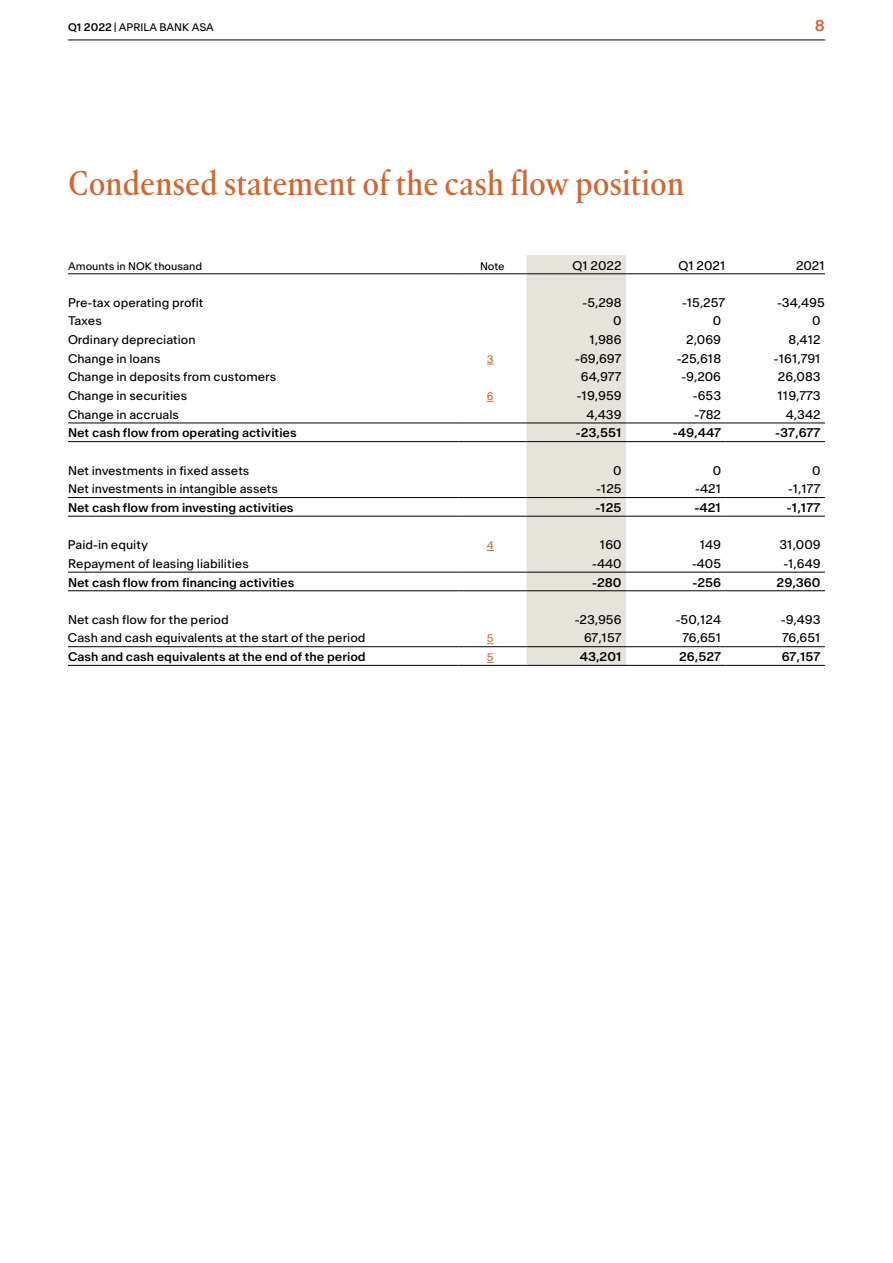
<style>
.page{position:relative;width:893px;height:1263px;background:#fff}
.page>*{position:absolute;margin:0;border:0;box-sizing:border-box;transform-origin:0 0}
.t1{font:500 condensed 30px "Atacama Beta";color:#cf6833}
.t2{font:500 15px "Antarctica Beta";color:#cf6833}
.t3{font:12px "Antarctica Beta";color:#000}
.t4{font:500 12px "Antarctica Beta";color:#000}
.t5{font:10.5px "Antarctica Beta";color:#000}
.t6{font:10.5px "Antarctica Beta";color:#cf6833}
.s1{font-weight:500}
</style>
<div class="page">
<hr style="left:68px;top:40px;width:757px;height:1px;background:#000">
<svg style="left:526px;top:255px;width:100px;height:410px;background:#e5e2db"></svg>
<hr style="left:68px;top:274px;width:390px;height:1px;background:#000">
<hr style="left:458px;top:274px;width:68px;height:1px;background:#000">
<hr style="left:526px;top:274px;width:100px;height:1px;background:#000">
<hr style="left:626px;top:274px;width:99px;height:1px;background:#000">
<hr style="left:68px;top:423px;width:390px;height:1px;background:#000">
<hr style="left:526px;top:423px;width:100px;height:1px;background:#000">
<hr style="left:626px;top:423px;width:99px;height:1px;background:#000">
<hr style="left:725px;top:423px;width:100px;height:1px;background:#000">
<hr style="left:68px;top:441px;width:390px;height:1px;background:#000">
<hr style="left:526px;top:441px;width:100px;height:1px;background:#000">
<hr style="left:626px;top:441px;width:99px;height:1px;background:#000">
<hr style="left:725px;top:441px;width:100px;height:1px;background:#000">
<hr style="left:68px;top:497px;width:390px;height:1px;background:#000">
<hr style="left:526px;top:497px;width:100px;height:1px;background:#000">
<hr style="left:626px;top:497px;width:99px;height:1px;background:#000">
<hr style="left:725px;top:497px;width:100px;height:1px;background:#000">
<hr style="left:68px;top:516px;width:390px;height:1px;background:#000">
<hr style="left:526px;top:516px;width:100px;height:1px;background:#000">
<hr style="left:626px;top:516px;width:99px;height:1px;background:#000">
<hr style="left:725px;top:516px;width:100px;height:1px;background:#000">
<hr style="left:68px;top:572px;width:390px;height:1px;background:#000">
<hr style="left:526px;top:572px;width:100px;height:1px;background:#000">
<hr style="left:626px;top:572px;width:99px;height:1px;background:#000">
<hr style="left:725px;top:572px;width:100px;height:1px;background:#000">
<hr style="left:68px;top:590px;width:390px;height:1px;background:#000">
<hr style="left:526px;top:590px;width:100px;height:1px;background:#000">
<hr style="left:626px;top:590px;width:99px;height:1px;background:#000">
<hr style="left:725px;top:590px;width:100px;height:1px;background:#000">
<hr style="left:68px;top:646px;width:390px;height:1px;background:#000">
<hr style="left:526px;top:646px;width:100px;height:1px;background:#000">
<hr style="left:626px;top:646px;width:99px;height:1px;background:#000">
<hr style="left:725px;top:646px;width:100px;height:1px;background:#000">
<hr style="left:68px;top:665px;width:390px;height:1px;background:#000">
<hr style="left:526px;top:665px;width:100px;height:1px;background:#000">
<hr style="left:626px;top:665px;width:99px;height:1px;background:#000">
<hr style="left:725px;top:665px;width:100px;height:1px;background:#000">
<hr style="left:725px;top:274px;width:100px;height:1px;background:#000">
<hr style="left:458px;top:423px;width:68px;height:1px;background:#000">
<hr style="left:458px;top:441px;width:68px;height:1px;background:#000">
<hr style="left:458px;top:497px;width:68px;height:1px;background:#000">
<hr style="left:458px;top:516px;width:68px;height:1px;background:#000">
<hr style="left:458px;top:572px;width:68px;height:1px;background:#000">
<hr style="left:458px;top:590px;width:68px;height:1px;background:#000">
<hr style="left:458px;top:646px;width:68px;height:1px;background:#000">
<hr style="left:458px;top:665px;width:68px;height:1px;background:#000">
<p class="t5" style="left:68px;top:20px;width:147px"><span class="s1">Q1 2022</span> | APRILA BANK ASA</p>
<p class="t2" style="left:815px;top:16px;width:12px">8</p>
<h1 class="t1" style="left:68px;top:162px;width:618px">Condensed statement of the cash flow position</h1>
<p class="t5" style="left:68px;top:259px;width:136px">Amounts in NOK thousand</p>
<p class="t5" style="left:480px;top:259px;width:26px">Note</p>
<p class="t3" style="left:573px;top:257px;width:51px">Q1 2022</p>
<p class="t3" style="left:678px;top:257px;width:48px">Q1 2021</p>
<p class="t3" style="left:796px;top:257px;width:30px">2021</p>
<p class="t3" style="left:68px;top:294px;width:137px">Pre-tax operating profit</p>
<p class="t3" style="left:583px;top:294px;width:41px">-5,298</p>
<p class="t3" style="left:682px;top:294px;width:45px">-15,257</p>
<p class="t3" style="left:777px;top:294px;width:49px">-34,495</p>
<p class="t3" style="left:68px;top:313px;width:35px">Taxes</p>
<p class="t3" style="left:613px;top:313px;width:10px">0</p>
<p class="t3" style="left:713px;top:313px;width:10px">0</p>
<p class="t3" style="left:812px;top:313px;width:10px">0</p>
<p class="t3" style="left:68px;top:332px;width:129px">Ordinary depreciation</p>
<p class="t3" style="left:589px;top:332px;width:34px">1,986</p>
<p class="t3" style="left:686px;top:332px;width:36px">2,069</p>
<p class="t3" style="left:788px;top:332px;width:34px">8,412</p>
<p class="t3" style="left:68px;top:350px;width:94px">Change in loans</p>
<p class="t6" style="left:487px;top:352px;width:8px">3</p>
<p class="t3" style="left:575px;top:350px;width:48px">-69,697</p>
<p class="t3" style="left:677px;top:350px;width:46px">-25,618</p>
<p class="t3" style="left:774px;top:350px;width:48px">-161,791</p>
<p class="t3" style="left:68px;top:369px;width:210px">Change in deposits from customers</p>
<p class="t3" style="left:581px;top:369px;width:42px">64,977</p>
<p class="t3" style="left:681px;top:369px;width:41px">-9,206</p>
<p class="t3" style="left:778px;top:369px;width:44px">26,083</p>
<p class="t3" style="left:68px;top:388px;width:121px">Change in securities</p>
<p class="t6" style="left:487px;top:389px;width:8px">6</p>
<p class="t3" style="left:577px;top:388px;width:46px">-19,959</p>
<p class="t3" style="left:693px;top:388px;width:30px">-653</p>
<p class="t3" style="left:777px;top:388px;width:45px">119,773</p>
<p class="t3" style="left:68px;top:406px;width:112px">Change in accruals</p>
<p class="t3" style="left:586px;top:406px;width:37px">4,439</p>
<p class="t3" style="left:694px;top:406px;width:28px">-782</p>
<p class="t3" style="left:786px;top:406px;width:36px">4,342</p>
<p class="t4" style="left:68px;top:425px;width:230px">Net cash flow from operating activities</p>
<p class="t4" style="left:576px;top:425px;width:47px">-23,551</p>
<p class="t4" style="left:673px;top:425px;width:50px">-49,447</p>
<p class="t4" style="left:775px;top:425px;width:47px">-37,677</p>
<p class="t3" style="left:68px;top:462px;width:183px">Net investments in fixed assets</p>
<p class="t3" style="left:613px;top:462px;width:10px">0</p>
<p class="t3" style="left:713px;top:462px;width:10px">0</p>
<p class="t3" style="left:812px;top:462px;width:10px">0</p>
<p class="t3" style="left:68px;top:481px;width:212px">Net investments in intangible assets</p>
<p class="t3" style="left:596px;top:481px;width:27px">-125</p>
<p class="t3" style="left:695px;top:481px;width:27px">-421</p>
<p class="t3" style="left:788px;top:481px;width:34px">-1,177</p>
<p class="t4" style="left:68px;top:499px;width:227px">Net cash flow from investing activities</p>
<p class="t4" style="left:595px;top:499px;width:28px">-125</p>
<p class="t4" style="left:695px;top:499px;width:28px">-421</p>
<p class="t4" style="left:787px;top:499px;width:35px">-1,177</p>
<p class="t3" style="left:68px;top:537px;width:82px">Paid-in equity</p>
<p class="t6" style="left:487px;top:538px;width:9px">4</p>
<p class="t3" style="left:600px;top:537px;width:23px">160</p>
<p class="t3" style="left:700px;top:537px;width:23px">149</p>
<p class="t3" style="left:779px;top:537px;width:43px">31,009</p>
<p class="t3" style="left:68px;top:555px;width:182px">Repayment of leasing liabilities</p>
<p class="t3" style="left:592px;top:555px;width:31px">-440</p>
<p class="t3" style="left:692px;top:555px;width:31px">-405</p>
<p class="t3" style="left:783px;top:555px;width:39px">-1,649</p>
<p class="t4" style="left:68px;top:574px;width:228px">Net cash flow from financing activities</p>
<p class="t4" style="left:592px;top:574px;width:31px">-280</p>
<p class="t4" style="left:692px;top:574px;width:30px">-256</p>
<p class="t4" style="left:777px;top:574px;width:46px">29,360</p>
<p class="t3" style="left:68px;top:611px;width:162px">Net cash flow for the period</p>
<p class="t3" style="left:575px;top:611px;width:48px">-23,956</p>
<p class="t3" style="left:676px;top:611px;width:47px">-50,124</p>
<p class="t3" style="left:781px;top:611px;width:41px">-9,493</p>
<p class="t3" style="left:68px;top:630px;width:299px">Cash and cash equivalents at the start of the period</p>
<p class="t6" style="left:487px;top:632px;width:8px">5</p>
<p class="t3" style="left:584px;top:630px;width:39px">67,157</p>
<p class="t3" style="left:682px;top:630px;width:40px">76,651</p>
<p class="t3" style="left:782px;top:630px;width:40px">76,651</p>
<p class="t4" style="left:68px;top:649px;width:299px">Cash and cash equivalents at the end of the period</p>
<p class="t6" style="left:487px;top:650px;width:8px">5</p>
<p class="t4" style="left:580px;top:649px;width:43px">43,201</p>
<p class="t4" style="left:679px;top:649px;width:44px">26,527</p>
<p class="t4" style="left:782px;top:649px;width:40px">67,157</p>
</div>
